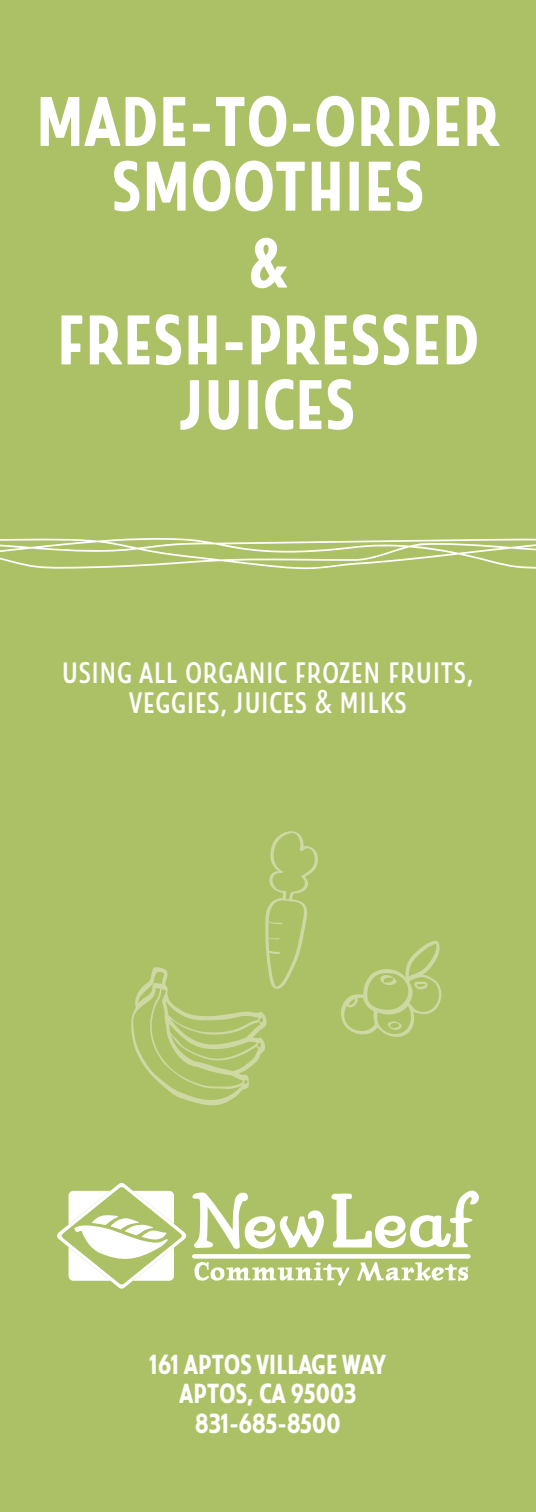
<style>
.page{position:relative;width:536px;height:1512px;background:#acc165}
.page>*{position:absolute;margin:0;border:0;box-sizing:border-box;transform-origin:0 0}
.t1{font:700 70px/64.8px "Look Sans";color:#fff;text-align:center}
.t2{font:32.9px/30.6px "Look Sans";letter-spacing:-.025em;color:#fff;text-align:center}
.t3{font:700 27.47px/29.8px "Look Sans";letter-spacing:-.01em;color:#fff;text-align:center}
</style>
<div class="page">
<svg style="left:0;top:538px;width:536px;height:31px"></svg>
<svg style="left:192px;top:1192px;width:132px;height:57px"></svg>
<svg style="left:331px;top:1191px;width:147px;height:57px"></svg>
<svg style="left:194px;top:1262px;width:155px;height:24px"></svg>
<svg style="left:357px;top:1262px;width:111px;height:19px"></svg>
<div style="left:192px;top:1254px;width:278px;height:5px;background:#fff;border-radius:2px"></div>
<svg style="left:57px;top:1183px;width:129px;height:106px"></svg>
<svg style="left:341px;top:941px;width:101px;height:96px"></svg>
<svg style="left:131px;top:831px;width:187px;height:275px"></svg>
<h1 class="t1" style="left:36px;top:89px;width:466px">MADE-TO-ORDER<br>SMOOTHIES</h1>
<h1 class="t1" style="left:56px;top:224px;width:424px;line-height:76.8px">&amp;<br>FRESH-PRESSED</h1>
<h1 class="t1" style="left:180px;top:372px;width:177px">JUICES</h1>
<p class="t2" style="left:61px;top:655px;width:415px">USING ALL ORGANIC FROZEN FRUITS,<br>VEGGIES, JUICES &amp; MILKS</p>
<p class="t3" style="left:150px;top:1349px;width:238px">161 APTOS VILLAGE WAY<br>APTOS, CA 95003<br>831-685-8500</p>
</div>
